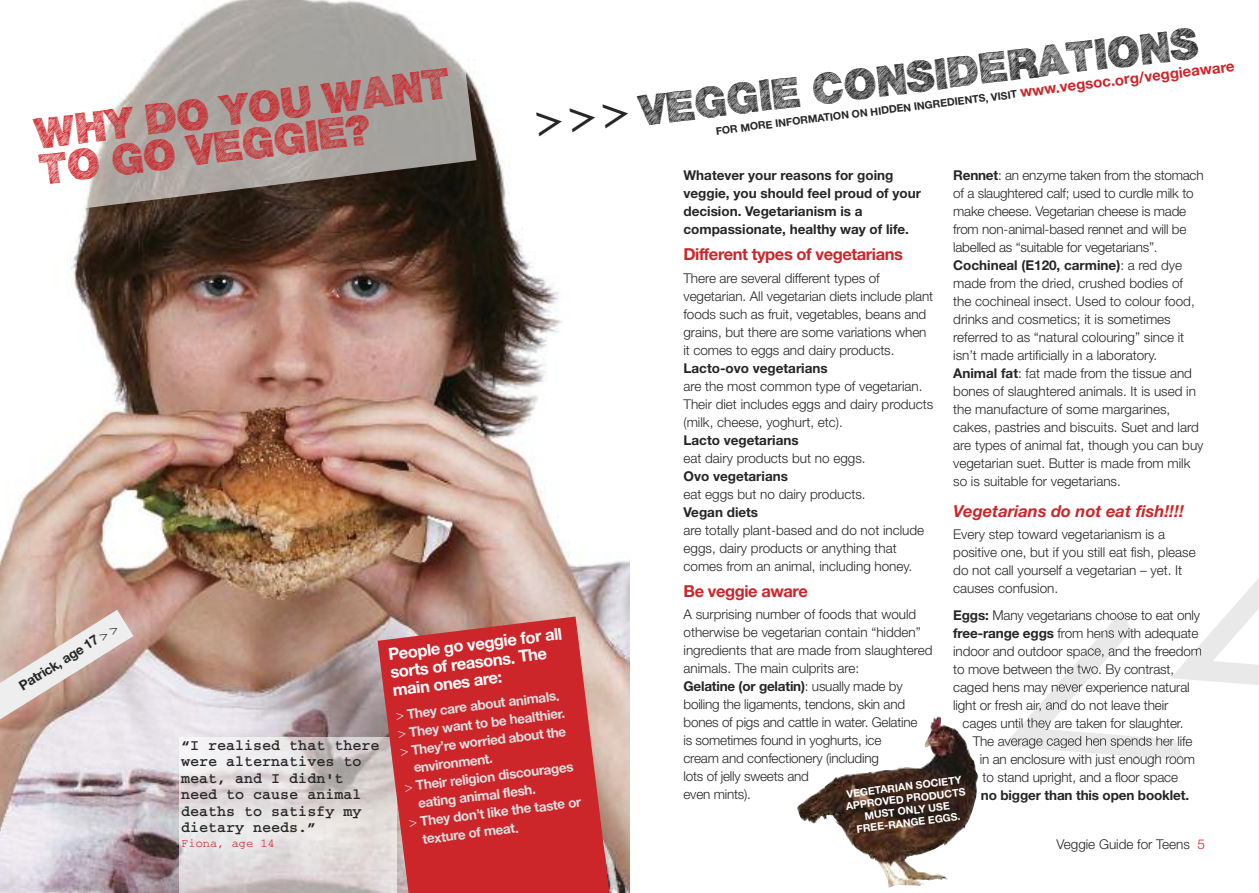
<style>
.page{position:relative;width:1259px;height:893px;background:#fff}
.page>*{position:absolute;margin:0;border:0;box-sizing:border-box;transform-origin:0 0}
.t1{font:900 42px/36px "Sketchetik";color:#cc262b}
.t2{font:900 42px "Sketchetik";color:#272627}
.t3{font:700 16.5px/18px "Helvetica Neue";color:#fff}
.t4{font:700 16.5px "Helvetica Neue";letter-spacing:-.025em;color:#cc262b}
.t5{font:italic 700 16.5px "Helvetica Neue";color:#cc262b}
.t6{font:700 15px/16.5px "Courier";color:#272627}
.t7{font:300 13.5px/18px "Helvetica Neue";color:#272627}
.t8{font:700 13.5px "Helvetica Neue";color:#dfdedf}
.t9{font:700 13.5px/18px "Helvetica Neue";color:#272627}
.t10{font:12px "Courier";color:#cc262b}
.t11{font:700 10.5px "Helvetica Neue";color:#272627}
.t12{font:700 10.5px/12px "Helvetica Neue";color:#fff;text-align:center}
.s1{font-family:"Lucida Grande";font-weight:400}
.s2{font-size:15px;color:#cc262b}
.s3{font-weight:700}
.s4{font-weight:300}
.s5{color:#cc262b}
</style>
<div class="page">
<img style="left:0;top:85px;width:629px;height:808px">
<img style="left:11px;top:0;width:465px;height:214px">
<img style="left:180px;top:737px;width:197px;height:156px">
<img style="left:797px;top:716px;width:181px;height:172px">
<svg style="left:377px;top:616px;width:234px;height:277px;background:#cc4043"></svg>
<svg style="left:0;top:610px;width:133px;height:118px;background:#d3bfb9"></svg>
<svg style="left:1012px;top:578px;width:247px;height:182px"></svg>
<svg style="left:1012px;top:610px;width:73px;height:12px"></svg>
<svg style="left:1057px;top:628px;width:109px;height:10px"></svg>
<svg style="left:1012px;top:646px;width:46px;height:10px"></svg>
<svg style="left:1012px;top:664px;width:61px;height:10px"></svg>
<svg style="left:1012px;top:682px;width:32px;height:12px"></svg>
<svg style="left:1012px;top:700px;width:38px;height:12px"></svg>
<svg style="left:1012px;top:718px;width:47px;height:12px"></svg>
<svg style="left:1003px;top:736px;width:63px;height:12px"></svg>
<svg style="left:1012px;top:754px;width:79px;height:6px"></svg>
<p class="t2" style="left:531px;top:108px;width:670px;rotate:-7deg"><span class="s1">&gt;&gt;&gt;</span> VEGGIE CONSIDERATIONS</p>
<p class="t11" style="left:715px;top:127px;width:524px;rotate:-7deg">FOR MORE INFORMATION ON HIDDEN INGREDIENTS, VISIT <span class="s2">www.vegsoc.org/veggieaware</span></p>
<p class="t1" style="left:33px;top:120px;width:419px;rotate:-7deg">WHY DO YOU WANT<br>TO GO VEGGIE?</p>
<p class="t7" style="left:953px;top:167px;width:252px"><span class="s3">Rennet</span>: an enzyme taken from the stomach of a slaughtered calf; used to curdle milk to make cheese. Vegetarian cheese is made from non-animal-based rennet and will be labelled as “suitable for vegetarians”.<br><span class="s3">Cochineal (E120, carmine)</span>: a red dye made from the dried, crushed bodies of the cochineal insect. Used to colour food, drinks and cosmetics; it is sometimes referred to as “natural colouring” since it isn’t made artificially in a laboratory.<br><span class="s3">Animal fat</span>: fat made from the tissue and bones of slaughtered animals. It is used in the manufacture of some margarines, cakes, pastries and biscuits. Suet and lard are types of animal fat, though you can buy vegetarian suet. Butter is made from milk so is suitable for vegetarians.</p>
<p class="t5" style="left:953px;top:505px;width:232px">Vegetarians do not eat fish!!!!</p>
<p class="t7" style="left:953px;top:526px;width:244px">Every step toward vegetarianism is a positive one, but if you still eat fish, please do not call yourself a vegetarian – yet. It causes confusion.</p>
<p class="t7" style="left:953px;top:607px;width:248px"><span class="s3">Eggs:</span> Many vegetarians choose to eat only</p>
<p class="t7" style="left:953px;top:625px;width:247px"><span class="s3">free-range eggs</span> from hens with adequate</p>
<p class="t7" style="left:953px;top:643px;width:250px">indoor and outdoor space, and the freedom</p>
<p class="t7" style="left:953px;top:661px;width:222px">to move between the two. By contrast,</p>
<p class="t7" style="left:953px;top:679px;width:238px">caged hens may never experience natural</p>
<p class="t7" style="left:953px;top:697px;width:216px">light or fresh air, and do not leave their</p>
<p class="t7" style="left:962px;top:715px;width:222px">cages until they are taken for slaughter.</p>
<p class="t7" style="left:979px;top:751px;width:217px">in an enclosure with just enough room to stand upright, and a floor space<br><span class="s3">no bigger than this open booklet.</span></p>
<p class="t9" style="left:683px;top:167px;width:239px">Whatever your reasons for going veggie, you should feel proud of your decision. Vegetarianism is a compassionate, healthy way of life.</p>
<p class="t4" style="left:683px;top:248px;width:221px">Different types of vegetarians</p>
<p class="t7" style="left:683px;top:270px;width:251px">There are several different types of vegetarian. All vegetarian diets include plant foods such as fruit, vegetables, beans and grains, but there are some variations when it comes to eggs and dairy products.<br><span class="s3">Lacto-ovo vegetarians<br></span>are the most common type of vegetarian.<br>Their diet includes eggs and dairy products (milk, cheese, yoghurt, etc).<br><span class="s3">Lacto vegetarians<br></span>eat dairy products but no eggs.<br><span class="s3">Ovo vegetarians<br></span>eat eggs but no dairy products.<br><span class="s3">Vegan diets<br></span>are totally plant-based and do not include eggs, dairy products or anything that comes from an animal, including honey.</p>
<p class="t4" style="left:683px;top:585px;width:126px">Be veggie aware</p>
<p class="t7" style="left:683px;top:607px;width:251px">A surprising number of foods that would otherwise be vegetarian contain “hidden” ingredients that are made from slaughtered animals. The main culprits are:<br><span class="s3">Gelatine (or gelatin)</span>: usually made by boiling the ligaments, tendons, skin and bones of pigs and cattle in water. Gelatine<br>is sometimes found in yoghurts, ice<br>cream and confectionery (including<br>lots of jelly sweets and<br>even mints).</p>
<p class="t9" style="left:16px;top:680px;width:115px;rotate:-32deg">Patrick, age 17 <span class="s4">&gt; &gt;</span></p>
<p class="t3" style="left:387px;top:647px;width:177px;rotate:-7deg">People go veggie for all sorts of reasons. The main ones are:</p>
<p class="t8" style="left:395px;top:711px;width:166px;rotate:-7deg"><span class="s4">&gt;</span> They care about animals.</p>
<p class="t8" style="left:397px;top:729px;width:170px;rotate:-7deg"><span class="s4">&gt;</span> They want to be healthier.</p>
<p class="t8" style="left:400px;top:746px;width:169px;rotate:-7deg"><span class="s4">&gt;</span> They’re worried about the</p>
<p class="t8" style="left:413px;top:763px;width:81px;rotate:-7deg">environment.</p>
<p class="t6" style="left:181px;top:738px;width:200px">“I realised that there were alternatives to meat, and I didn't need to cause animal deaths to satisfy my dietary needs.”</p>
<p class="t10" style="left:181px;top:840px;width:95px">Fiona, age 14</p>
<p class="t8" style="left:404px;top:782px;width:172px;rotate:-7deg"><span class="s4">&gt;</span> Their religion discourages</p>
<p class="t12" style="left:844px;top:789px;width:122px;rotate:-7deg">VEGETARIAN SOCIETY<br>APPROVED PRODUCTS<br>MUST ONLY USE<br>FREE-RANGE EGGS.</p>
<p class="t8" style="left:417px;top:799px;width:120px;rotate:-7deg">eating animal flesh.</p>
<p class="t8" style="left:408px;top:818px;width:175px;rotate:-7deg"><span class="s4">&gt;</span> They don’t like the taste or</p>
<p class="t8" style="left:422px;top:834px;width:98px;rotate:-7deg">texture of meat.</p>
<p class="t7" style="left:1056px;top:836px;width:150px">Veggie Guide for Teens <span class="s5">5</span></p>
</div>
